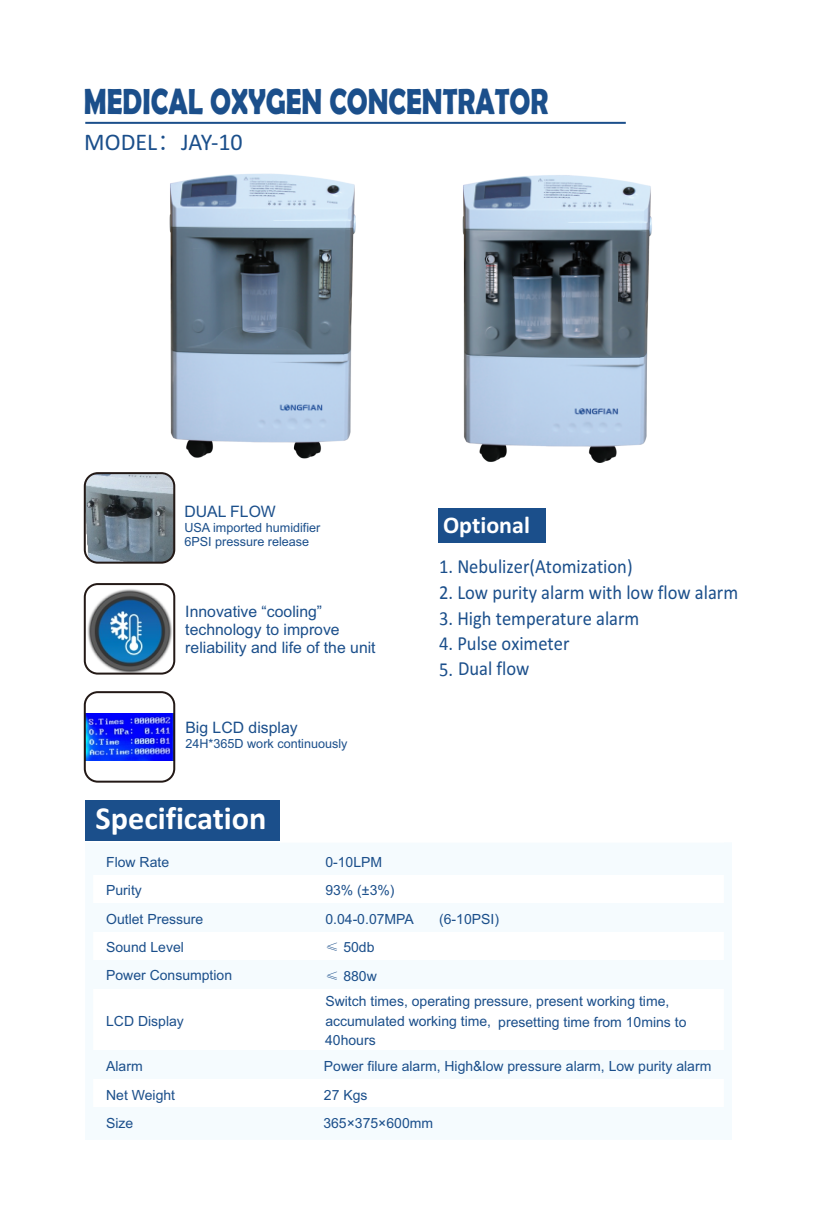
<style>
.page{position:relative;width:825px;height:1225px;background:#fff}
.page>*{position:absolute;margin:0;border:0;box-sizing:border-box;transform-origin:0 0}
.t1{font:700 36.6px "Berlin Sans FB Demi";color:#1b4f8b;scale:.77 1}
.t2{font:700 32.2px "Calibri";color:#fff}
.t3{font:24px "Calibri";color:#1b4f8b}
.t4{font:700 24px "Calibri";color:#fff}
.t5{font:20px "Calibri";color:#1b4f8b;scale:.93 1}
.t6{font:15.8px/17.6px "Arial";color:#1b4f8b}
.t7{font:14px/21.4px "Arial";color:#1b4f8b}
.t8{font:12.6px/14.2px "Arial";color:#1b4f8b}
.s1{font-family:"Adobe Fangsong Std"}
</style>
<div class="page">
<div style="left:438px;top:509px;width:108px;height:34px;background:#1b4f8b"></div>
<img style="left:85px;top:473px;width:89px;height:89px;border-radius:13px">
<div style="left:84px;top:472px;width:91px;height:91px;border:2px solid #231916;border-radius:13px"></div>
<img style="left:87px;top:587px;width:87px;height:86px">
<div style="left:84px;top:583px;width:91px;height:91px;border:2px solid #231916;border-radius:13px"></div>
<img style="left:87px;top:713px;width:85px;height:47px">
<div style="left:84px;top:691px;width:91px;height:91px;border:2px solid #231916;border-radius:13px"></div>
<div style="left:89px;top:846px;width:219px;height:29px;background:#f5fbfe"></div>
<div style="left:308px;top:846px;width:420px;height:29px;background:#f5fbfe"></div>
<div style="left:89px;top:903px;width:219px;height:28px;background:#f5fbfe"></div>
<div style="left:308px;top:903px;width:420px;height:28px;background:#f5fbfe"></div>
<div style="left:89px;top:960px;width:219px;height:28px;background:#f5fbfe"></div>
<div style="left:308px;top:960px;width:420px;height:28px;background:#f5fbfe"></div>
<div style="left:89px;top:1050px;width:219px;height:29px;background:#f5fbfe"></div>
<div style="left:308px;top:1050px;width:420px;height:29px;background:#f5fbfe"></div>
<div style="left:89px;top:1107px;width:219px;height:28px;background:#f5fbfe"></div>
<div style="left:308px;top:1107px;width:420px;height:28px;background:#f5fbfe"></div>
<div style="left:85px;top:842px;width:8px;height:297px;background:#f5fbfe"></div>
<div style="left:724px;top:842px;width:8px;height:297px;background:#f5fbfe"></div>
<div style="left:85px;top:1131px;width:647px;height:8px;background:#f5fbfe"></div>
<div style="left:85px;top:842px;width:647px;height:8px;background:#f5fbfe"></div>
<hr style="left:85px;top:122px;width:541px;height:2px;background:#1b4f8b">
<div style="left:85px;top:800px;width:194px;height:41px;background:#1b4f8b"></div>
<img style="left:169px;top:173px;width:187px;height:286px">
<img style="left:462px;top:175px;width:190px;height:287px">
<h1 class="t1" style="left:84px;top:80px;width:605px">MEDICAL OXYGEN CONCENTRATOR</h1>
<h3 class="t3" style="left:84px;top:132px;width:160px">MODEL<span class="s1">：</span>JAY-10</h3>
<p class="t6" style="left:184px;top:504px;width:93px">DUAL FLOW</p>
<p class="t8" style="left:184px;top:521px;width:138px">USA imported humidifier<br>6PSI pressure release</p>
<p class="t6" style="left:185px;top:604px;width:192px">Innovative “cooling” technology to improve reliability and life of the unit</p>
<p class="t6" style="left:185px;top:720px;width:114px">Big LCD display</p>
<p class="t8" style="left:185px;top:737px;width:164px">24H*365D work continuously</p>
<h2 class="t2" style="left:96px;top:805px;width:172px">Specification</h2>
<h3 class="t4" style="left:443px;top:515px;width:88px">Optional</h3>
<h3 class="t5" style="left:439px;top:554px;width:210px">1. Nebulizer(Atomization)</h3>
<h3 class="t5" style="left:439px;top:580px;width:323px">2. Low purity alarm with low flow alarm</h3>
<h3 class="t5" style="left:439px;top:605px;width:217px">3. High temperature alarm</h3>
<h3 class="t5" style="left:439px;top:631px;width:142px">4. Pulse oximeter</h3>
<h3 class="t5" style="left:439px;top:655px;width:99px">5. Dual flow</h3>
<p class="t7" style="left:106px;top:852px;width:65px">Flow Rate</p>
<p class="t7" style="left:325px;top:852px;width:58px">0-10LPM</p>
<p class="t7" style="left:106px;top:881px;width:37px">Purity</p>
<p class="t7" style="left:325px;top:881px;width:71px">93% (±3%)</p>
<p class="t7" style="left:106px;top:909px;width:99px">Outlet Pressure</p>
<p class="t7" style="left:325px;top:909px;width:90px">0.04-0.07MPA</p>
<p class="t7" style="left:439px;top:909px;width:61px">(6-10PSI)</p>
<p class="t7" style="left:106px;top:937px;width:79px">Sound Level</p>
<p class="t7" style="left:325px;top:938px;width:51px"><span class="s1">≤</span> 50db</p>
<p class="t7" style="left:106px;top:966px;width:128px">Power Consumption</p>
<p class="t7" style="left:325px;top:966px;width:53px"><span class="s1">≤</span> 880w</p>
<p class="t7" style="left:106px;top:1011px;width:79px">LCD Display</p>
<p class="t7" style="left:325px;top:991px;width:363px">Switch times, operating pressure, present working time, accumulated working time, presetting time from 10mins to</p>
<p class="t7" style="left:325px;top:1030px;width:52px">40hours</p>
<p class="t7" style="left:106px;top:1057px;width:38px">Alarm</p>
<p class="t7" style="left:324px;top:1057px;width:389px">Power filure alarm, High&amp;low pressure alarm, Low purity alarm</p>
<p class="t7" style="left:106px;top:1085px;width:70px">Net Weight</p>
<p class="t7" style="left:324px;top:1085px;width:45px">27 Kgs</p>
<p class="t7" style="left:106px;top:1113px;width:29px">Size</p>
<p class="t7" style="left:323px;top:1113px;width:111px">365×375×600mm</p>
</div>
